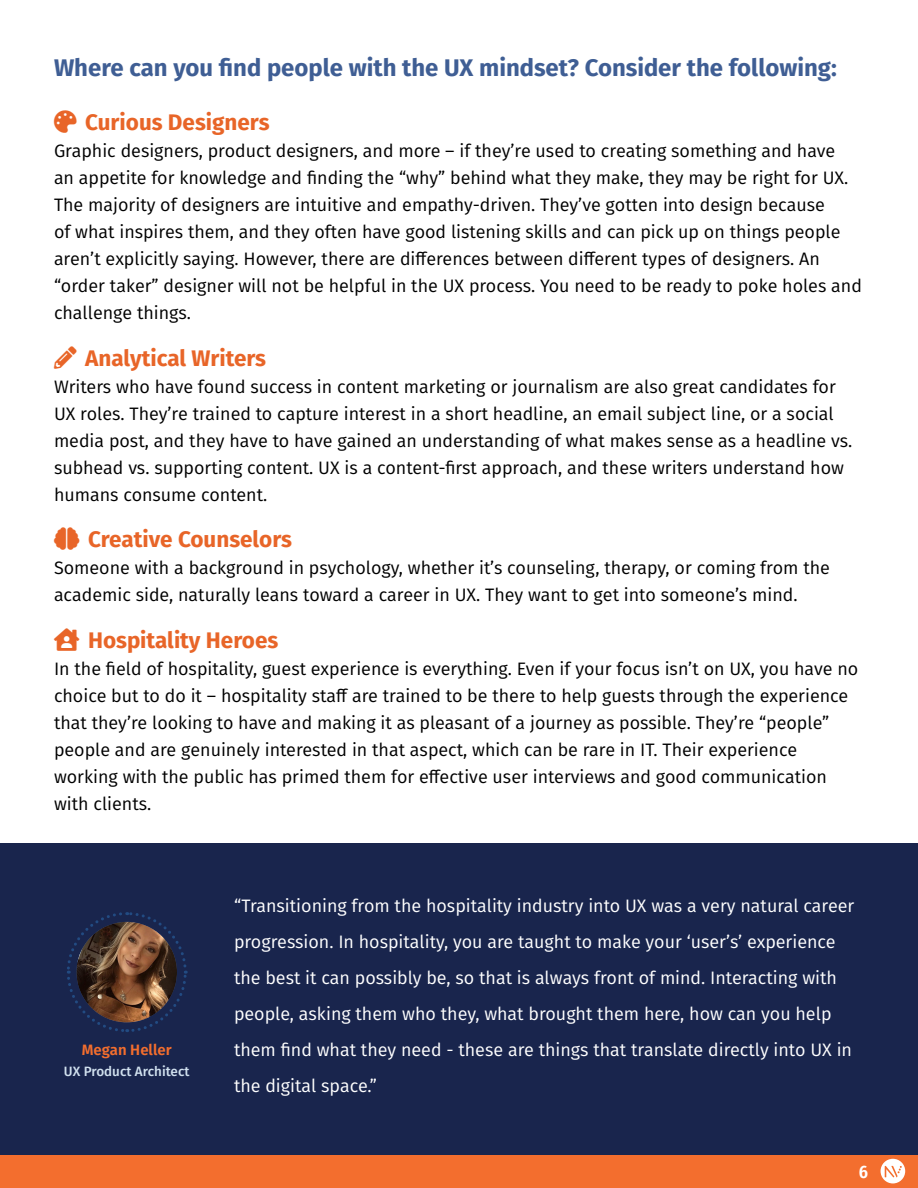
<style>
.page{position:relative;width:918px;height:1188px;background:#fff}
.page>*{position:absolute;margin:0;border:0;box-sizing:border-box;transform-origin:0 0}
.header_2{font:700 24px "Fira Sans";color:#3f5e94}
.body{font:700 22.5px "Fira Sans";color:#e86528}
.body-2{font:18px/27px "Fira Sans";color:#000}
.dark_body{font:18px/36px "Fira Sans";color:#fff}
.t1{font:600 18px "Fira Sans Condensed";color:#fff}
.t2{font:600 15px "Fira Sans";color:#f36e2e}
.t3{font:500 13.5px "Fira Sans";color:#d1e1ef}
</style>
<div class="page">
<div style="left:0;top:1155px;width:918px;height:33px;background:#f36e2e"></div>
<svg style="left:881px;top:1159px;width:24px;height:24px"></svg>
<div style="left:0;top:843px;width:917px;height:312px;background:#19254d"></div>
<svg style="left:67px;top:912px;width:121px;height:120px"></svg>
<img style="left:76px;top:922px;width:101px;height:100px;border-radius:50px">
<p class="header_2" style="left:54px;top:48px;width:784px">Where can you find people with the UX mindset? Consider the following:</p>
<p class="body" style="left:85px;top:104px;width:186px">Curious Designers</p>
<p class="body-2" style="left:54px;top:137px;width:809px">Graphic designers, product designers, and more – if they’re used to creating something and have<br>an appetite for knowledge and finding the “why” behind what they make, they may be right for UX.<br>The majority of designers are intuitive and empathy-driven. They’ve gotten into design because<br>of what inspires them, and they often have good listening skills and can pick up on things people aren’t explicitly saying. However, there are differences between different types of designers. An “order taker” designer will not be helpful in the UX process. You need to be ready to poke holes and challenge things.</p>
<p class="body" style="left:85px;top:339px;width:182px">Analytical Writers</p>
<p class="body-2" style="left:54px;top:373px;width:800px">Writers who have found success in content marketing or journalism are also great candidates for UX roles. They’re trained to capture interest in a short headline, an email subject line, or a social media post, and they have to have gained an understanding of what makes sense as a headline vs. subhead vs. supporting content. UX is a content-first approach, and these writers understand how humans consume content.</p>
<p class="body" style="left:88px;top:521px;width:205px">Creative Counselors</p>
<p class="body-2" style="left:54px;top:554px;width:777px">Someone with a background in psychology, whether it’s counseling, therapy, or coming from the academic side, naturally leans toward a career in UX. They want to get into someone’s mind.</p>
<p class="body" style="left:88px;top:621px;width:192px">Hospitality Heroes</p>
<p class="body-2" style="left:54px;top:655px;width:806px">In the field of hospitality, guest experience is everything. Even if your focus isn’t on UX, you have no choice but to do it – hospitality staff are trained to be there to help guests through the experience that they’re looking to have and making it as pleasant of a journey as possible. They’re “people” people and are genuinely interested in that aspect, which can be rare in IT. Their experience working with the public has primed them for effective user interviews and good communication with clients.</p>
<p class="t2" style="left:82px;top:1037px;width:91px">Megan Heller</p>
<p class="t3" style="left:64px;top:1060px;width:127px">UX Product Architect</p>
<p class="dark_body" style="left:234px;top:888px;width:622px">“Transitioning from the hospitality industry into UX was a very natural career progression. In hospitality, you are taught to make your ‘user’s’ experience the best it can possibly be, so that is always front of mind. Interacting with people, asking them who they, what brought them here, how can you help them find what they need - these are things that translate directly into UX in the digital space.”</p>
<p class="t1" style="left:859px;top:1157px;width:11px">6</p>
</div>
